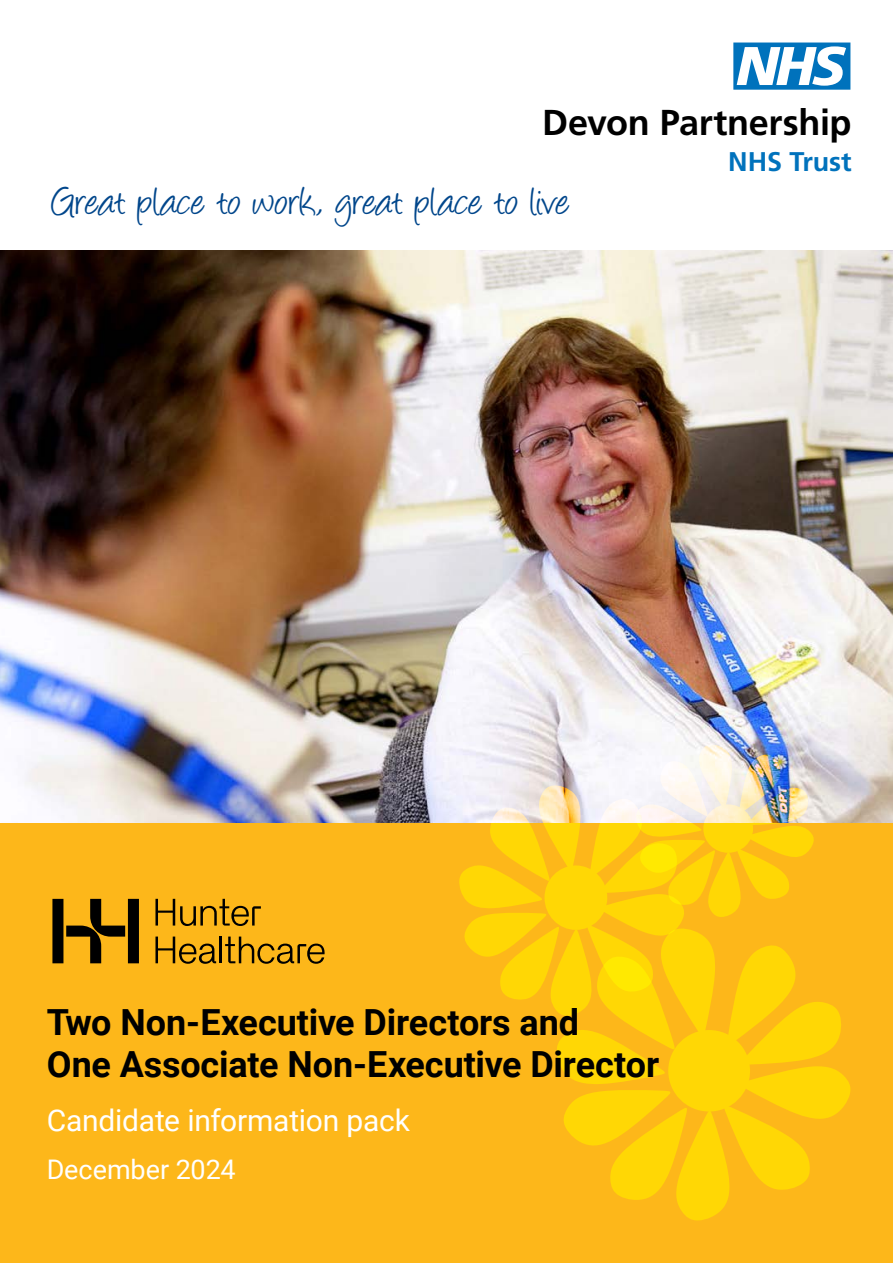
<style>
.page{position:relative;width:893px;height:1263px;background:#fff}
.page>*{position:absolute;margin:0;border:0;box-sizing:border-box;transform-origin:0 0}
.t1{font:45px "Angelina";color:#00468b}
.t2{font:700 36px/42px "Roboto";letter-spacing:-.005em;color:#000}
.t3{font:700 36px "Frutiger LT Std";letter-spacing:-.01em;color:#000}
.t4{font:30px "Roboto";letter-spacing:-.01em;color:#fff}
.t5{font:27px "Roboto";color:#fff}
.t6{font:700 27px "Frutiger LT Std";letter-spacing:-.005em;color:#0072bc}
</style>
<div class="page">
<div style="left:0;top:823px;width:893px;height:440px;background:#fdb71a"></div>
<svg style="left:733px;top:43px;width:117px;height:47px"></svg>
<img style="left:0;top:250px;width:893px;height:573px">
<svg style="left:459px;top:744px;width:393px;height:477px"></svg>
<div style="left:668px;top:1030px;width:82px;height:81px;background:#ffd705;border-radius:50%"></div>
<svg style="left:52px;top:899px;width:87px;height:64px"></svg>
<svg style="left:155px;top:899px;width:106px;height:27px"></svg>
<svg style="left:155px;top:936px;width:61px;height:28px"></svg>
<hr style="left:220px;top:936px;width:2px;height:27px;background:#000">
<svg style="left:225px;top:936px;width:100px;height:28px"></svg>
<p class="t3" style="left:542px;top:102px;width:311px">Devon Partnership</p>
<p class="t6" style="left:728px;top:146px;width:125px">NHS Trust</p>
<p class="t1" style="left:52px;top:183px;width:519px">Great place to work, great place to live</p>
<p class="t2" style="left:47px;top:1000px;width:614px">Two Non-Executive Directors and<br>One Associate Non-Executive Director</p>
<p class="t4" style="left:47px;top:1099px;width:365px">Candidate information pack</p>
<p class="t5" style="left:47px;top:1150px;width:190px">December 2024</p>
</div>
